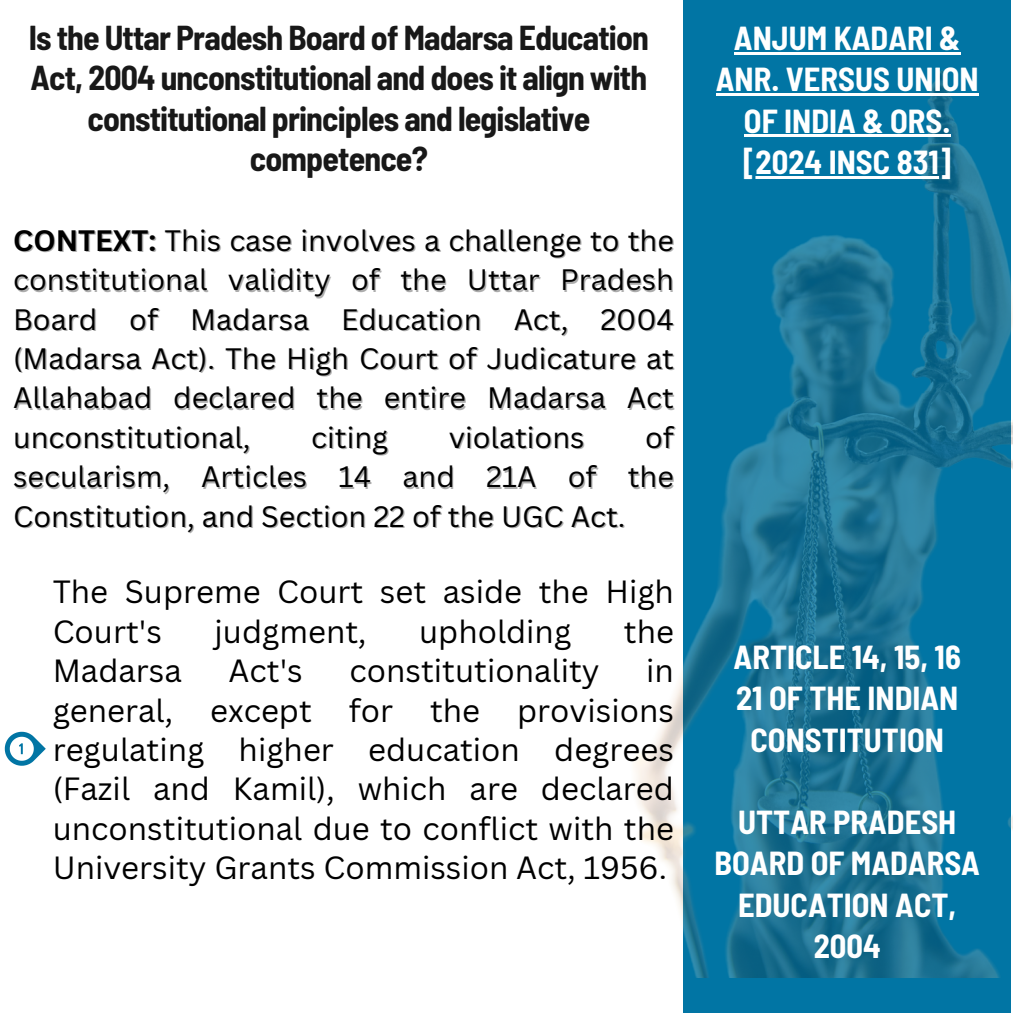
<style>
.page{position:relative;width:1013px;height:1013px;background:#fff}
.page>*{position:absolute;margin:0;border:0;box-sizing:border-box;transform-origin:0 0}
.t1{font:700 semi-condensed 35px "Barlow";color:#fff}
.t2{font:700 semi-condensed 33.75px/40.2px "Barlow";letter-spacing:-.025em;color:#181818;text-align:center}
.t3{font:700 semi-condensed 32.5px/41.2px "Barlow";color:#fff;text-align:center}
.t4{font:31.25px/39.4px "Canva Sans";color:#000}
.t5{font:28.75px "Canva Sans";color:#000}
.s1{font-weight:700}
</style>
<div class="page">
<div style="left:683px;top:0;width:328px;height:1012px;background:#0175a4"></div>
<img style="left:634px;top:52px;width:378px;height:925px">
<hr style="left:734px;top:52px;width:226px;height:3px;background:#fff">
<hr style="left:715px;top:93px;width:263px;height:3px;background:#fff">
<hr style="left:744px;top:134px;width:206px;height:3px;background:#fff">
<hr style="left:743px;top:176px;width:208px;height:2px;background:#fff">
<svg style="left:4px;top:731px;width:42px;height:35px"></svg>
<p class="t2" style="left:29px;top:16px;width:621px">Is the Uttar Pradesh Board of Madarsa Education Act, 2004 unconstitutional and does it align with constitutional principles and legislative competence?</p>
<h1 class="t5" style="left:13px;top:220px;width:662px"><span class="s1">CONTEXT:</span> This case involves a challenge to the</h1>
<h1 class="t5" style="left:13px;top:259px;width:662px">constitutional validity of the Uttar Pradesh</h1>
<h2 class="t5" style="left:13px;top:299px;width:662px">Board of Madarsa Education Act, 2004</h2>
<p class="t5" style="left:13px;top:338px;width:662px">(Madarsa Act). The High Court of Judicature at</p>
<p class="t5" style="left:13px;top:378px;width:662px">Allahabad declared the entire Madarsa Act</p>
<p class="t5" style="left:13px;top:417px;width:239px">unconstitutional,</p>
<p class="t5" style="left:311px;top:417px;width:78px">citing</p>
<p class="t5" style="left:449px;top:417px;width:137px">violations</p>
<p class="t5" style="left:645px;top:417px;width:30px">of</p>
<p class="t5" style="left:13px;top:456px;width:662px">secularism, Articles 14 and 21A of the</p>
<p class="t5" style="left:13px;top:496px;width:613px">Constitution, and Section 22 of the UGC Act.</p>
<p class="t4" style="left:53px;top:571px;width:622px">The Supreme Court set aside the High<br>Court's</p>
<p class="t4" style="left:214px;top:611px;width:153px">judgment,</p>
<p class="t4" style="left:419px;top:611px;width:154px">upholding</p>
<p class="t4" style="left:624px;top:611px;width:52px">the</p>
<p class="t4" style="left:53px;top:650px;width:623px;text-align:justify;text-indent:593px">in general, except for the provisions regulating higher education degrees (Fazil and Kamil), which are declared unconstitutional due to conflict with the University Grants Commission Act, 1956.</p>
<p class="t4" style="left:53px;top:650px;width:131px">Madarsa</p>
<p class="t4" style="left:228px;top:650px;width:76px">Act's</p>
<p class="t4" style="left:349px;top:650px;width:251px">constitutionality</p>
<p class="t3" style="left:715px;top:16px;width:264px">ANJUM KADARI &amp;<br>ANR. VERSUS UNION<br>OF INDIA &amp; ORS. [2024 INSC 831]</p>
<p class="t3" style="left:733px;top:635px;width:229px">ARTICLE 14, 15, 16<br>21 OF THE INDIAN<br>CONSTITUTION</p>
<h1 class="t1" style="left:783px;top:650px;width:130px">ACT,1988</h1>
<p class="t3" style="left:714px;top:800px;width:267px">UTTAR PRADESH<br>BOARD OF MADARSA<br>EDUCATION ACT,<br>2004</p>
</div>
